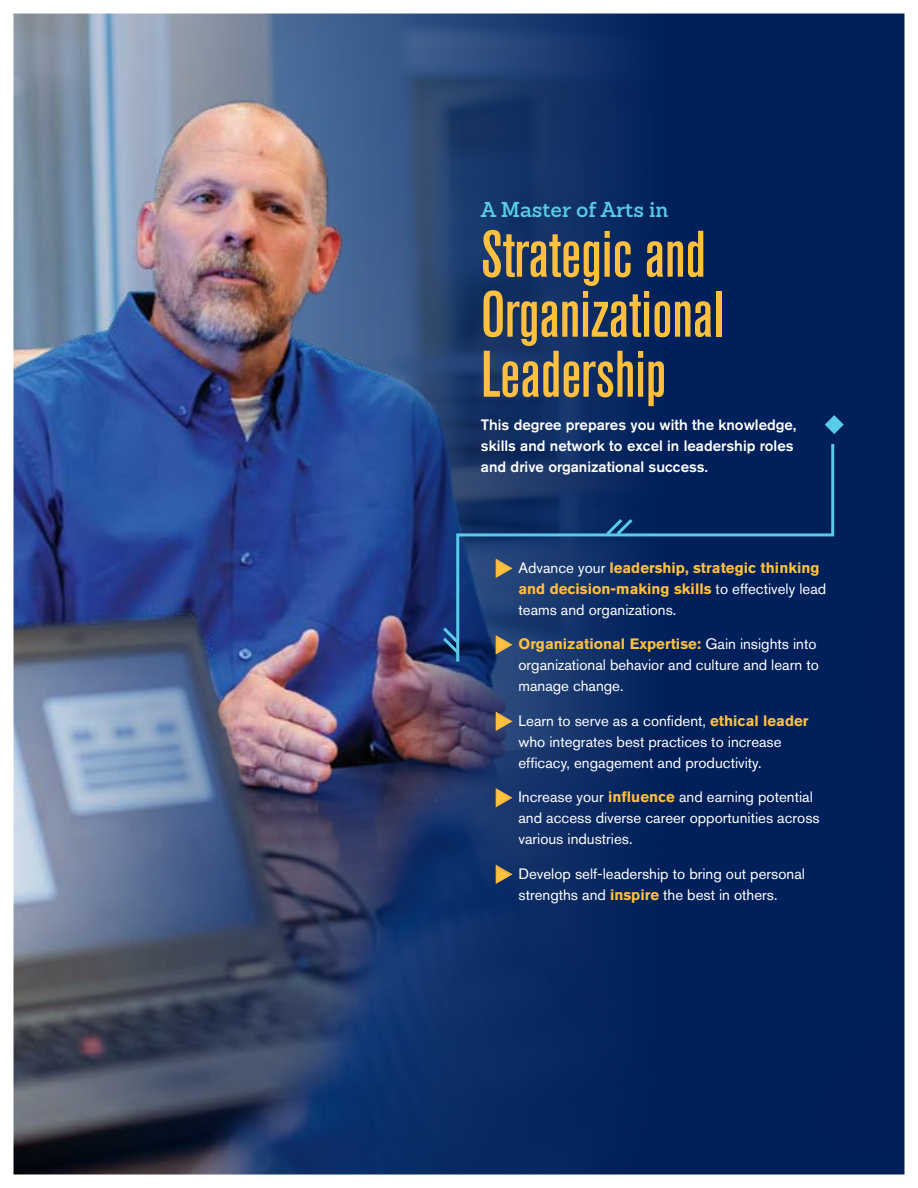
<style>
.page{position:relative;width:918px;height:1188px;background:#fff}
.page>*{position:absolute;margin:0;border:0;box-sizing:border-box;transform-origin:0 0}
.Headline{font:500 condensed 65.1px/60px "Akzidenz Grotesk BE";color:#ffbf3f}
.Subhead{font:600 21px "Sanchez";color:#59cbe8}
.t1{font:15px/21px "Akzidenz Grotesk BE";color:#fff}
.t2{font:500 15px/21px "Akzidenz Grotesk BE";color:#fff}
.t3{font:700 15px/21px "Akzidenz Grotesk BE";color:#ffbf3f}
.s1{font-weight:400;color:#fff}
.s2{font-weight:700;color:#ffbf3f}
</style>
<div class="page">
<img style="left:13px;top:13px;width:892px;height:1162px">
<svg style="left:496px;top:559px;width:15px;height:18px"></svg>
<svg style="left:496px;top:636px;width:15px;height:18px"></svg>
<svg style="left:496px;top:712px;width:15px;height:18px"></svg>
<svg style="left:496px;top:789px;width:15px;height:18px"></svg>
<svg style="left:496px;top:865px;width:15px;height:18px"></svg>
<p class="Subhead" style="left:481px;top:195px;width:189px">A Master of Arts in</p>
<p class="Headline" style="left:481px;top:224px;width:245px">Strategic and<br>Organizational<br>Leadership</p>
<p class="t2" style="left:481px;top:414px;width:317px">This degree prepares you with the knowledge, skills and network to excel in leadership roles and drive organizational success.</p>
<p class="t3" style="left:518px;top:557px;width:309px"><span class="s1">Advance your</span> leadership, strategic thinking and decision-making skills <span class="s1">to effectively lead teams and organizations.</span></p>
<p class="t1" style="left:518px;top:634px;width:302px"><span class="s2">Organizational Expertise:</span> Gain insights into organizational behavior and culture and learn to manage change.</p>
<p class="t1" style="left:518px;top:710px;width:291px">Learn to serve as a confident, <span class="s2">ethical leader </span>who integrates best practices to increase efficacy, engagement and productivity.</p>
<p class="t1" style="left:518px;top:787px;width:303px">Increase your <span class="s2">influence</span> and earning potential and access diverse career opportunities across various industries.</p>
<p class="t1" style="left:518px;top:863px;width:288px">Develop self-leadership to bring out personal strengths and <span class="s2">inspire</span> the best in others.</p>
</div>
